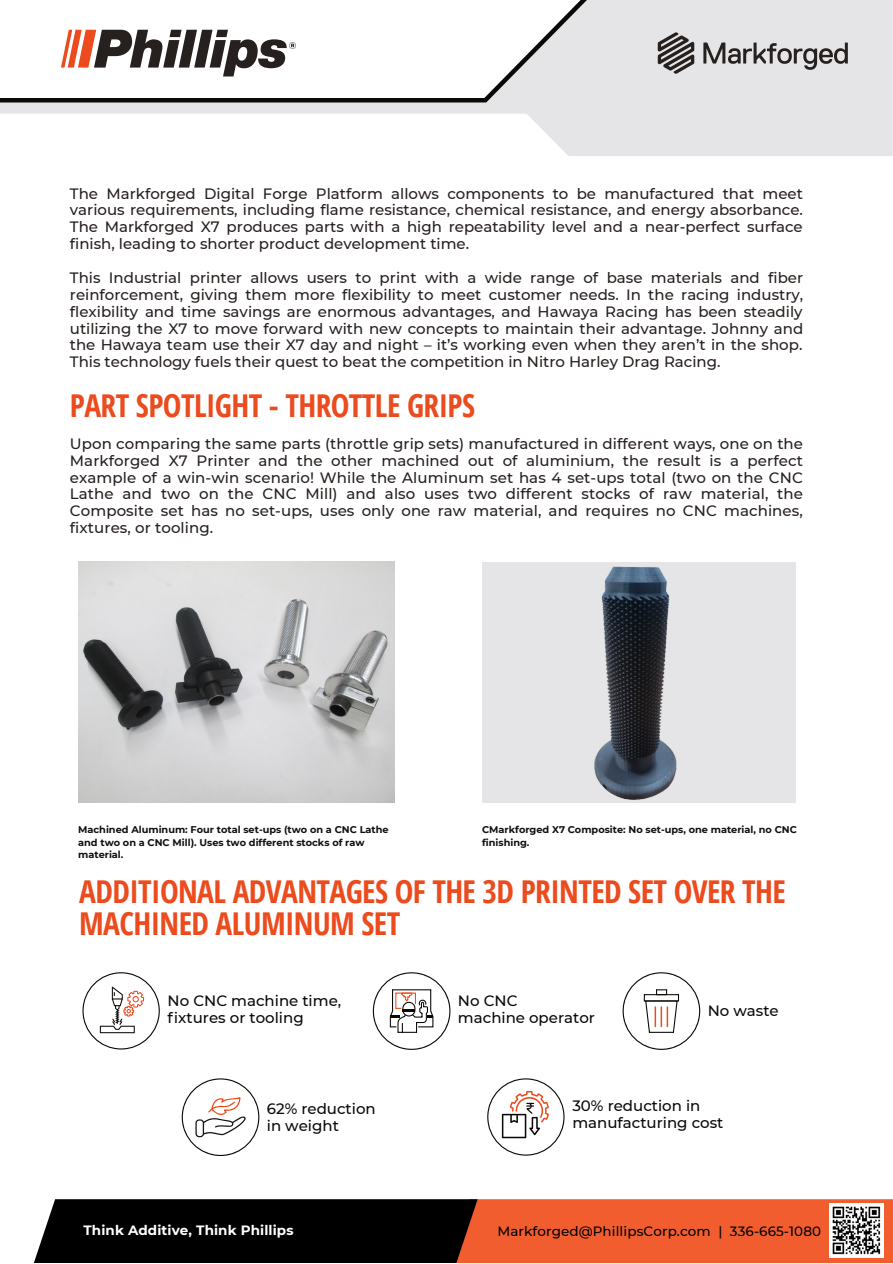
<style>
.page{position:relative;width:893px;height:1264px;background:#fff}
.page>*{position:absolute;margin:0;border:0;box-sizing:border-box;transform-origin:0 0}
.t1{font:700 31.5px/31.5px "Open Sans Condensed";letter-spacing:-.02em;color:#eb4b1d}
.t2{font:500 15px/16.8px "Montserrat";color:#26201e;text-align:justify}
.t3{font:500 15px/16.8px "Montserrat";color:#0b0907}
.t4{font:500 13.5px "Montserrat";letter-spacing:.005em;color:#010203}
.t5{font:700 13.5px "Montserrat";letter-spacing:.01em;color:#fff}
.t6{font:700 12.75px "Montserrat";letter-spacing:.01em;color:#fff}
.t7{font:700 9.75px/12.1px "Montserrat";color:#100f0e}
</style>
<div class="page">
<svg style="left:0;top:0;width:892px;height:156px;fill:#e5e4e6"></svg>
<svg style="left:0;top:0;width:587px;height:102px"></svg>
<svg style="left:657px;top:32px;width:190px;height:42px"></svg>
<svg style="left:61px;top:30px;width:235px;height:46px"></svg>
<img style="left:78px;top:561px;width:316px;height:241px">
<svg style="left:100px;top:986px;width:44px;height:47px"></svg>
<div style="left:82px;top:972px;width:78px;height:77px;border:1px solid #0b0907;border-radius:50%"></div>
<svg style="left:373px;top:972px;width:77px;height:77px"></svg>
<svg style="left:622px;top:972px;width:78px;height:77px"></svg>
<hr style="left:654px;top:1006px;width:2px;height:21px;background:#eb4b1d">
<hr style="left:660px;top:1006px;width:2px;height:21px;background:#eb4b1d">
<hr style="left:666px;top:1006px;width:2px;height:21px;background:#eb4b1d">
<svg style="left:182px;top:1078px;width:77px;height:77px"></svg>
<div style="left:487px;top:1078px;width:77px;height:77px;border:1px solid #0b0907;border-radius:50%"></div>
<svg style="left:502px;top:1091px;width:47px;height:47px"></svg>
<div style="left:482px;top:561px;width:313px;height:241px;background:#e5e4e6"></div>
<img style="left:531px;top:561px;width:216px;height:242px">
<div style="left:403px;top:1199px;width:489px;height:63px;background:#f15d2f"></div>
<img style="left:829px;top:1203px;width:54px;height:54px">
<div style="left:0;top:1199px;width:477px;height:63px;background:#000"></div>
<p class="t2" style="left:70px;top:185px;width:734px">The Markforged Digital Forge Platform allows components to be manufactured that meet various requirements, including flame resistance, chemical resistance, and energy absorbance.<br>The Markforged X7 produces parts with a high repeatability level and a near-perfect surface finish, leading to shorter product development time.</p>
<p class="t2" style="left:70px;top:269px;width:734px">This Industrial printer allows users to print with a wide range of base materials and fiber reinforcement, giving them more flexibility to meet customer needs. In the racing industry, flexibility and time savings are enormous advantages, and Hawaya Racing has been steadily utilizing the X7 to move forward with new concepts to maintain their advantage. Johnny and the Hawaya team use their X7 day and night – it’s working even when they aren’t in the shop.<br>This technology fuels their quest to beat the competition in Nitro Harley Drag Racing.</p>
<h1 class="t1" style="left:70px;top:389px;width:406px">PART SPOTLIGHT - THROTTLE GRIPS</h1>
<p class="t2" style="left:70px;top:435px;width:734px">Upon comparing the same parts (throttle grip sets) manufactured in different ways, one on the Markforged X7 Printer and the other machined out of aluminium, the result is a perfect example of a win-win scenario! While the Aluminum set has 4 set-ups total (two on the CNC Lathe and two on the CNC Mill) and also uses two different stocks of raw material, the Composite set has no set-ups, uses only one raw material, and requires no CNC machines, fixtures, or tooling.</p>
<p class="t7" style="left:78px;top:823px;width:312px">Machined Aluminum: Four total set-ups (two on a CNC Lathe and two on a CNC Mill). Uses two different stocks of raw material.</p>
<h1 class="t1" style="left:79px;top:875px;width:708px">ADDITIONAL ADVANTAGES OF THE 3D PRINTED SET OVER THE<br>MACHINED ALUMINUM SET</h1>
<p class="t7" style="left:482px;top:823px;width:316px">CMarkforged X7 Composite: No set-ups, one material, no CNC finishing.</p>
<p class="t3" style="left:168px;top:992px;width:175px">No CNC machine time, fixtures or tooling</p>
<p class="t3" style="left:458px;top:992px;width:138px">No CNC<br>machine operator</p>
<p class="t3" style="left:707px;top:1001px;width:73px">No waste</p>
<p class="t3" style="left:267px;top:1100px;width:110px">62% reduction in weight</p>
<p class="t3" style="left:572px;top:1097px;width:152px">30% reduction in manufacturing cost</p>
<p class="t5" style="left:83px;top:1221px;width:211px">Think Additive, Think Phillips</p>
<p class="t4" style="left:497px;top:1222px;width:325px">Markforged@PhillipsCorp.com | 336-665-1080</p>
<p class="t6" style="left:85px;top:1230px;width:200px">Think Additive, Think Phillips</p>
</div>
